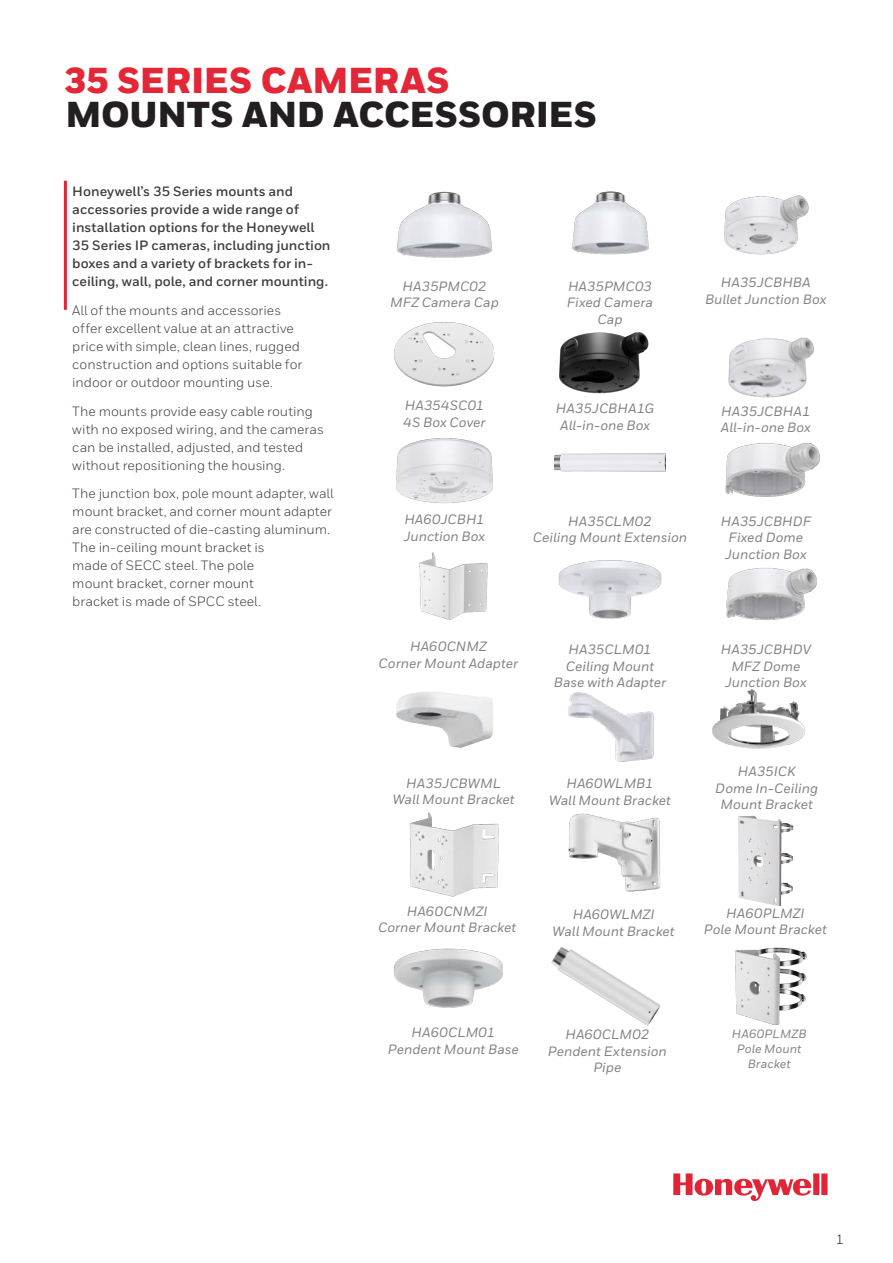
<style>
.page{position:relative;width:893px;height:1263px;background:#fff}
.page>*{position:absolute;margin:0;border:0;box-sizing:border-box;transform-origin:0 0}
.Datasheet__Title_2_1{font:900 36px "Honeywell Sans";letter-spacing:-.005em;color:#231f20}
.Datasheet__Title_1{font:900 36px "Honeywell Sans";letter-spacing:-.005em;color:#e32736}
.Product_Caption{font:italic 500 13.5px/16.5px "Honeywell Sans";color:#808285;text-align:center}
.Body__9_14_pt{font:13.5px/18px "Honeywell Sans";color:#3e3e3f}
.Body__9_14_pt-2{font:700 13.5px/18px "Honeywell Sans";color:#3e3e3f}
.t1{font:13.5px "Honeywell Sans";color:#231f20}
.Product_Caption-2{font:italic 500 12px "Honeywell Sans";letter-spacing:.005em;color:#808285}
</style>
<div class="page">
<svg style="left:673px;top:1173px;width:154px;height:28px"></svg>
<img style="left:419px;top:552px;width:69px;height:68px">
<hr style="left:64px;top:181px;width:3px;height:129px;background:#e22536">
<img style="left:397px;top:191px;width:96px;height:67px">
<img style="left:572px;top:191px;width:77px;height:64px">
<img style="left:559px;top:560px;width:102px;height:59px">
<img style="left:396px;top:438px;width:97px;height:65px">
<img style="left:555px;top:453px;width:110px;height:19px">
<img style="left:568px;top:692px;width:86px;height:70px">
<img style="left:394px;top:322px;width:101px;height:65px">
<img style="left:728px;top:337px;width:86px;height:61px">
<img style="left:724px;top:195px;width:85px;height:60px">
<img style="left:725px;top:443px;width:95px;height:54px">
<img style="left:726px;top:568px;width:91px;height:52px">
<img style="left:712px;top:689px;width:93px;height:60px">
<img style="left:396px;top:692px;width:97px;height:56px">
<img style="left:559px;top:332px;width:90px;height:62px">
<img style="left:568px;top:813px;width:93px;height:79px">
<img style="left:738px;top:816px;width:56px;height:91px">
<img style="left:409px;top:812px;width:90px;height:85px">
<img style="left:394px;top:948px;width:109px;height:60px">
<img style="left:551px;top:946px;width:110px;height:80px">
<img style="left:735px;top:947px;width:72px;height:78px">
<p class="Datasheet__Title_1" style="left:64px;top:59px;width:387px">35 SERIES CAMERAS</p>
<p class="Datasheet__Title_2_1" style="left:65px;top:92px;width:533px">MOUNTS AND ACCESSORIES</p>
<p class="Body__9_14_pt-2" style="left:72px;top:183px;width:260px">Honeywell’s 35 Series mounts and accessories provide a wide range of installation options for the Honeywell 35 Series IP cameras, including junction boxes and a variety of brackets for in&shy;ceiling, wall, pole, and corner mounting.</p>
<p class="Body__9_14_pt" style="left:72px;top:301px;width:231px">All of the mounts and accessories offer excellent value at an attractive price with simple, clean lines, rugged construction and options suitable for indoor or outdoor mounting use.</p>
<p class="Body__9_14_pt" style="left:72px;top:402px;width:253px">The mounts provide easy cable routing with no exposed wiring, and the cameras can be installed, adjusted, and tested without repositioning the housing.</p>
<p class="Body__9_14_pt" style="left:72px;top:485px;width:263px">The junction box, pole mount adapter, wall mount bracket, and corner mount adapter are constructed of die-casting aluminum.</p>
<p class="Body__9_14_pt" style="left:72px;top:539px;width:194px">The in-ceiling mount bracket is made of SECC steel. The pole mount bracket, corner mount bracket is made of SPCC steel.</p>
<p class="Product_Caption" style="left:402px;top:278px;width:85px">HA35PMC02</p>
<p class="Product_Caption" style="left:390px;top:294px;width:110px">MFZ Camera Cap</p>
<p class="Product_Caption" style="left:568px;top:278px;width:86px">HA35PMC03</p>
<p class="Product_Caption" style="left:567px;top:294px;width:88px">Fixed Camera<br>Cap</p>
<p class="Product_Caption" style="left:705px;top:275px;width:123px">HA35JCBHBA<br>Bullet Junction Box</p>
<p class="Product_Caption" style="left:405px;top:397px;width:81px">HA354SC01</p>
<p class="Product_Caption" style="left:403px;top:414px;width:84px">4S Box Cover</p>
<p class="Product_Caption" style="left:721px;top:403px;width:91px;text-align:left">HA35JCBHA1<br>All-in-one Box</p>
<p class="Product_Caption" style="left:556px;top:401px;width:100px">HA35JCBHA1G<br>All-in-one Box</p>
<p class="Product_Caption" style="left:404px;top:511px;width:82px">HA60JCBH1</p>
<p class="Product_Caption" style="left:404px;top:528px;width:83px">Junction Box</p>
<p class="Product_Caption" style="left:568px;top:513px;width:85px">HA35CLM02</p>
<p class="Product_Caption" style="left:533px;top:529px;width:156px">Ceiling Mount Extension</p>
<p class="Product_Caption" style="left:721px;top:513px;width:92px">HA35JCBHDF</p>
<p class="Product_Caption" style="left:725px;top:529px;width:83px;text-align:left">Fixed Dome<br>Junction Box</p>
<p class="Product_Caption" style="left:410px;top:638px;width:78px">HA60CNMZ</p>
<p class="Product_Caption" style="left:379px;top:655px;width:141px">Corner Mount Adapter</p>
<p class="Product_Caption" style="left:568px;top:641px;width:85px">HA35CLM01</p>
<p class="Product_Caption" style="left:566px;top:658px;width:90px">Ceiling Mount</p>
<p class="Product_Caption" style="left:554px;top:674px;width:114px">Base with Adapter</p>
<p class="Product_Caption" style="left:406px;top:775px;width:96px">HA35JCBWML</p>
<p class="Product_Caption" style="left:393px;top:791px;width:124px">Wall Mount Bracket</p>
<p class="Product_Caption" style="left:566px;top:775px;width:89px">HA60WLMB1</p>
<p class="Product_Caption" style="left:549px;top:792px;width:124px">Wall Mount Bracket</p>
<p class="Product_Caption" style="left:721px;top:641px;width:92px">HA35JCBHDV</p>
<p class="Product_Caption" style="left:725px;top:658px;width:83px">MFZ Dome<br>Junction Box</p>
<p class="Product_Caption" style="left:738px;top:763px;width:59px">HA35ICK</p>
<p class="Product_Caption" style="left:715px;top:780px;width:104px">Dome In-Ceiling<br>Mount Bracket</p>
<p class="Product_Caption" style="left:407px;top:903px;width:82px">HA60CNMZI</p>
<p class="Product_Caption" style="left:378px;top:920px;width:140px">Corner Mount Bracket</p>
<p class="Product_Caption" style="left:573px;top:906px;width:83px">HA60WLMZI</p>
<p class="Product_Caption" style="left:553px;top:923px;width:124px">Wall Mount Bracket</p>
<p class="Product_Caption" style="left:726px;top:905px;width:80px">HA60PLMZI</p>
<p class="Product_Caption" style="left:704px;top:921px;width:124px">Pole Mount Bracket</p>
<p class="Product_Caption" style="left:411px;top:1025px;width:85px">HA60CLM01</p>
<p class="Product_Caption" style="left:388px;top:1041px;width:132px">Pendent Mount Base</p>
<p class="Product_Caption" style="left:565px;top:1027px;width:86px">HA60CLM02</p>
<p class="Product_Caption" style="left:548px;top:1043px;width:120px">Pendent Extension</p>
<p class="Product_Caption" style="left:593px;top:1060px;width:29px">Pipe</p>
<p class="Product_Caption-2" style="left:732px;top:1027px;width:76px">HA60PLMZB</p>
<p class="Product_Caption-2" style="left:737px;top:1042px;width:66px">Pole Mount</p>
<p class="Product_Caption-2" style="left:748px;top:1057px;width:44px">Bracket</p>
<p class="t1" style="left:836px;top:1231px;width:10px">1</p>
</div>
